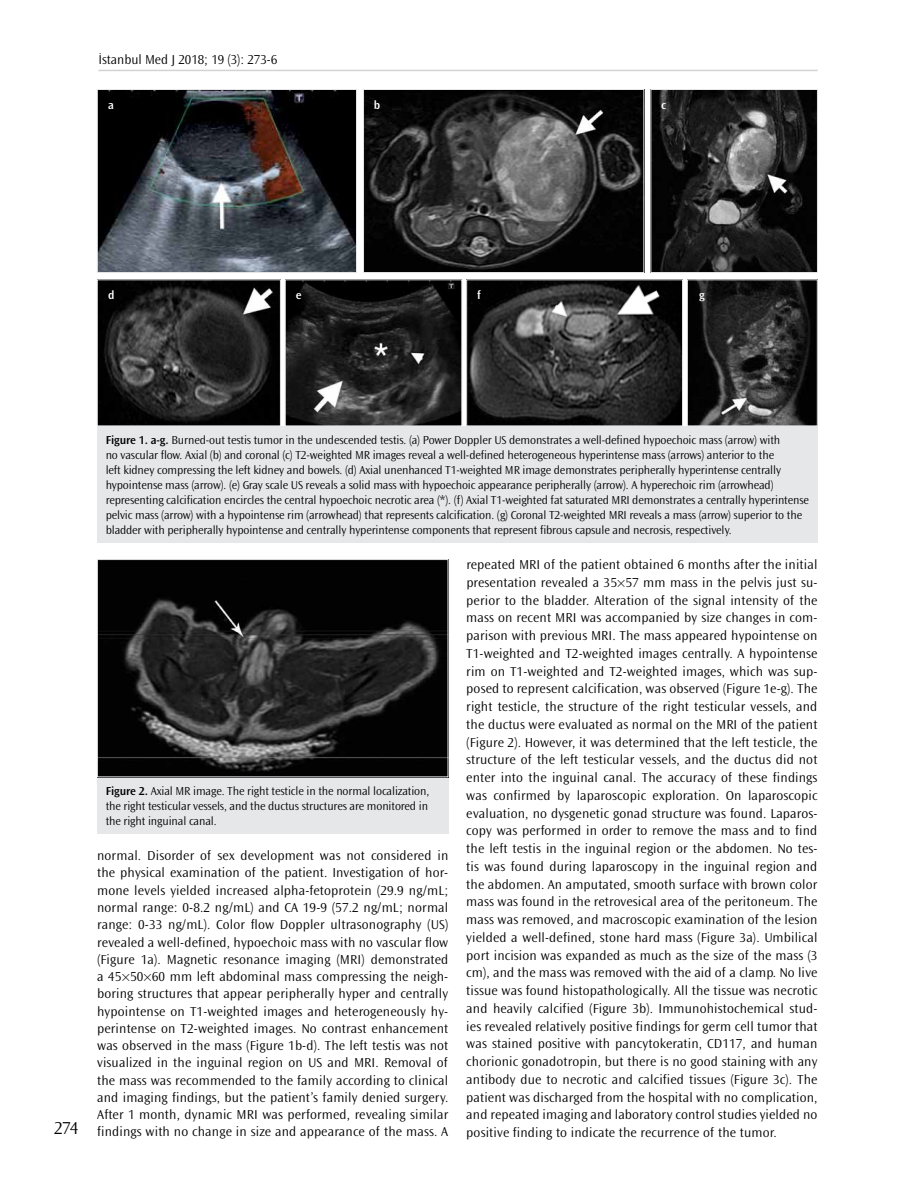
<style>
.page{position:relative;width:915px;height:1191px;background:#fff}
.page>*{position:absolute;margin:0;border:0;box-sizing:border-box;transform-origin:0 0}
.t1{font:300 18px "Ocean Sans TU";color:#000}
.t2{font:300 13.5px/17.7px "Ocean Sans TU";letter-spacing:.01em;color:#000;text-align:justify}
.t3{font:300 12px/15px "Ocean Sans TU";letter-spacing:-.01em;color:#000;text-align:justify}
.t4{font:600 12px "Ocean Sans TU";color:#fff}
.s1{font-weight:600}
.s2{font-family:"Myriad Pro"}
</style>
<div class="page">
<hr style="left:98px;top:70px;width:719px;height:1px;background:#d1d3d4">
<div style="left:97px;top:777px;width:351px;height:56px;background:#e6e7e8"></div>
<img style="left:99px;top:561px;width:347px;height:214px">
<div style="left:97px;top:559px;width:351px;height:218px;border:1px solid #e6e7e8"></div>
<img style="left:99px;top:91px;width:255px;height:180px">
<div style="left:97px;top:89px;width:259px;height:184px;border:1px solid #e6e7e8"></div>
<img style="left:365px;top:91px;width:276px;height:180px">
<div style="left:363px;top:89px;width:280px;height:184px;border:1px solid #e6e7e8"></div>
<img style="left:652px;top:91px;width:163px;height:180px">
<div style="left:650px;top:89px;width:167px;height:184px;border:1px solid #e6e7e8"></div>
<img style="left:99px;top:282px;width:179px;height:142px">
<img style="left:287px;top:282px;width:173px;height:142px">
<img style="left:468px;top:282px;width:212px;height:142px">
<img style="left:689px;top:282px;width:126px;height:142px">
<div style="left:687px;top:280px;width:130px;height:146px;border:1px solid #e6e7e8"></div>
<div style="left:97px;top:426px;width:720px;height:116px;background:#e6e7e8"></div>
<p class="t2" style="left:98px;top:51px;width:180px">İstanbul Med J 2018; 19 (3): 273-6</p>
<p class="t4" style="left:108px;top:98px;width:7px">a</p>
<p class="t4" style="left:374px;top:98px;width:8px">b</p>
<p class="t4" style="left:661px;top:98px;width:7px">c</p>
<p class="t4" style="left:108px;top:288px;width:8px">d</p>
<p class="t4" style="left:295px;top:288px;width:7px">e</p>
<p class="t4" style="left:477px;top:288px;width:5px">f</p>
<p class="t4" style="left:698px;top:288px;width:7px">g</p>
<h1 class="t1" style="left:54px;top:1117px;width:26px">274</h1>
<p class="t3" style="left:106px;top:432px;width:704px;text-align:left"><span class="s1">Figure 1. a-g.</span> Burned-out testis tumor in the undescended testis. (a) Power Doppler US demonstrates a well-defined hypoechoic mass (arrow) with<br>no vascular flow. Axial (b) and coronal (c) T2-weighted MR images reveal a well-defined heterogeneous hyperintense mass (arrows) anterior to the<br>left kidney compressing the left kidney and bowels. (d) Axial unenhanced T1-weighted MR image demonstrates peripherally hyperintense centrally hypointense mass (arrow). (e) Gray scale US reveals a solid mass with hypoechoic appearance peripherally (arrow). A hyperechoic rim (arrowhead) representing calcification encircles the central hypoechoic necrotic area (*). (f) Axial T1-weighted fat saturated MRI demonstrates a centrally hyperintense pelvic mass (arrow) with a hypointense rim (arrowhead) that represents calcification. (g) Coronal T2-weighted MRI reveals a mass (arrow) superior to the bladder with peripherally hypointense and centrally hyperintense components that represent fibrous capsule and necrosis, respectively.</p>
<p class="t3" style="left:106px;top:783px;width:325px"><span class="s1">Figure 2.</span> Axial MR image. The right testicle in the normal localization, the right testicular vessels, and the ductus structures are monitored in the right inguinal canal.</p>
<p class="t2" style="left:97px;top:847px;width:352px;line-height:17.2px">normal. Disorder of sex development was not considered in the physical examination of the patient. Investigation of hor&shy;mone levels yielded increased alpha-fetoprotein (29.9 ng/mL; normal range: 0-8.2 ng/mL) and CA 19-9 (57.2 ng/mL; normal range: 0-33 ng/mL). Color flow Doppler ultrasonography (US) revealed a well-defined, hypoechoic mass with no vascular flow (Figure 1a). Magnetic resonance imaging (MRI) demonstrated a 45<span class="s2">×</span>50<span class="s2">×</span>60 mm left abdominal mass compressing the neigh&shy;boring structures that appear peripherally hyper and centrally hypointense on T1-weighted images and heterogeneously hy&shy;perintense on T2-weighted images. No contrast enhancement was observed in the mass (Figure 1b-d). The left testis was not visualized in the inguinal region on US and MRI. Removal of the mass was recommended to the family according to clinical and imaging findings, but the patient’s family denied surgery.<br>After 1 month, dynamic MRI was performed, revealing similar findings with no change in size and appearance of the mass. A</p>
<p class="t2" style="left:466px;top:556px;width:352px">repeated MRI of the patient obtained 6 months after the initial presentation revealed a 35<span class="s2">×</span>57 mm mass in the pelvis just su&shy;perior to the bladder. Alteration of the signal intensity of the mass on recent MRI was accompanied by size changes in com&shy;parison with previous MRI. The mass appeared hypointense on T1-weighted and T2-weighted images centrally. A hypointense rim on T1-weighted and T2-weighted images, which was sup&shy;posed to represent calcification, was observed (Figure 1e-g). The right testicle, the structure of the right testicular vessels, and the ductus were evaluated as normal on the MRI of the patient (Figure 2). However, it was determined that the left testicle, the structure of the left testicular vessels, and the ductus did not enter into the inguinal canal. The accuracy of these findings was confirmed by laparoscopic exploration. On laparoscopic evaluation, no dysgenetic gonad structure was found. Laparos&shy;copy was performed in order to remove the mass and to find the left testis in the inguinal region or the abdomen. No tes&shy;tis was found during laparoscopy in the inguinal region and the abdomen. An amputated, smooth surface with brown color mass was found in the retrovesical area of the peritoneum. The mass was removed, and macroscopic examination of the lesion yielded a well-defined, stone hard mass (Figure 3a). Umbilical port incision was expanded as much as the size of the mass (3 cm), and the mass was removed with the aid of a clamp. No live tissue was found histopathologically. All the tissue was necrotic and heavily calcified (Figure 3b). Immunohistochemical stud&shy;ies revealed relatively positive findings for germ cell tumor that was stained positive with pancytokeratin, CD117, and human chorionic gonadotropin, but there is no good staining with any antibody due to necrotic and calcified tissues (Figure 3c). The patient was discharged from the hospital with no complication, and repeated imaging and laboratory control studies yielded no positive finding to indicate the recurrence of the tumor.</p>
</div>
